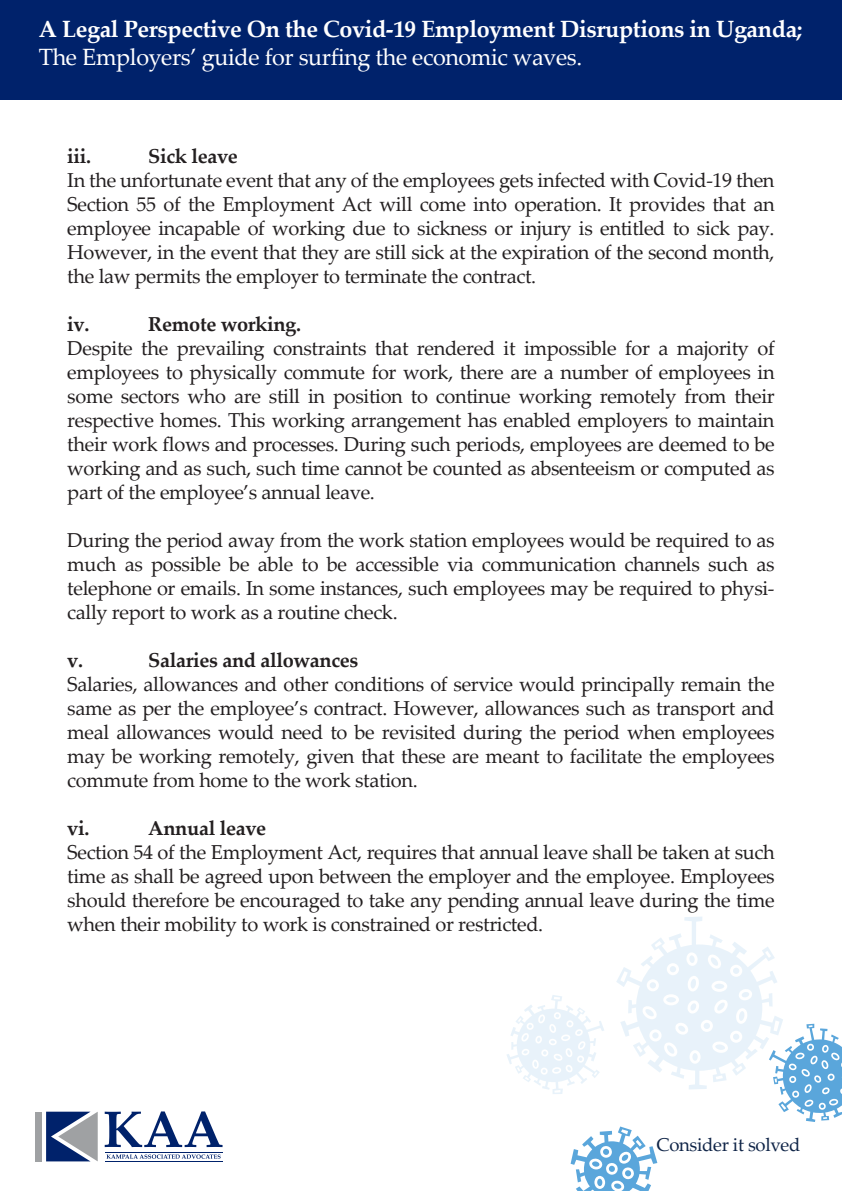
<style>
.page{position:relative;width:842px;height:1191px;background:#fff}
.page>*{position:absolute;margin:0;border:0;box-sizing:border-box;transform-origin:0 0}
.t1{font:700 23.6px "Palatino Linotype";letter-spacing:-.015em;color:#fff}
.t2{font:23.6px "Palatino Linotype";letter-spacing:-.015em;color:#fff}
.t3{font:20.2px/24px "Palatino Linotype";letter-spacing:-.015em;color:#231f20;text-align:justify}
.t4{font:700 20.2px "Palatino Linotype";letter-spacing:-.015em;color:#231f20}
.t5{font:18.6px "Palatino Linotype";letter-spacing:-.015em;color:#0f2447}
</style>
<div class="page">
<svg style="left:105px;top:1111px;width:118px;height:36px"></svg>
<hr style="left:105px;top:1151px;width:117px;height:1px;background:#00226b">
<hr style="left:105px;top:1161px;width:117px;height:1px;background:#00226b">
<svg style="left:107px;top:1154px;width:114px;height:4px"></svg>
<div style="left:35px;top:1111px;width:7px;height:50px;background:#9fa1a3"></div>
<svg style="left:46px;top:1111px;width:52px;height:50px"></svg>
<div style="left:0;top:0;width:842px;height:100px;background:#00226b"></div>
<svg style="left:507px;top:917px;width:335px;height:274px"></svg>
<p class="t1" style="left:39px;top:12px;width:765px">A Legal Perspective On the Covid-19 Employment Disruptions in Uganda;</p>
<p class="t2" style="left:39px;top:40px;width:545px">The Employers’ guide for surfing the economic waves.</p>
<p class="t4" style="left:67px;top:142px;width:25px">iii.</p>
<p class="t4" style="left:148px;top:142px;width:91px">Sick leave</p>
<p class="t3" style="left:67px;top:167px;width:709px">In the unfortunate event that any of the employees gets infected with Covid-19 then Section 55 of the Employment Act will come into operation. It provides that an employee incapable of working due to sickness or injury is entitled to sick pay.<br>However, in the event that they are still sick at the expiration of the second month, the law permits the employer to terminate the contract.</p>
<p class="t4" style="left:67px;top:310px;width:24px">iv.</p>
<p class="t4" style="left:148px;top:310px;width:154px">Remote working.</p>
<p class="t3" style="left:67px;top:335px;width:709px">Despite the prevailing constraints that rendered it impossible for a majority of employees to physically commute for work, there are a number of employees in some sectors who are still in position to continue working remotely from their respective homes. This working arrangement has enabled employers to maintain their work flows and processes. During such periods, employees are deemed to be working and as such, such time cannot be counted as absenteeism or computed as part of the employee’s annual leave.</p>
<p class="t3" style="left:67px;top:527px;width:709px">During the period away from the work station employees would be required to as much as possible be able to be accessible via communication channels such as telephone or emails. In some instances, such employees may be required to physi&shy;cally report to work as a routine check.</p>
<p class="t4" style="left:67px;top:646px;width:17px">v.</p>
<p class="t4" style="left:148px;top:646px;width:212px">Salaries and allowances</p>
<p class="t3" style="left:67px;top:671px;width:709px">Salaries, allowances and other conditions of service would principally remain the same as per the employee’s contract. However, allowances such as transport and meal allowances would need to be revisited during the period when employees may be working remotely, given that these are meant to facilitate the employees commute from home to the work station.</p>
<p class="t4" style="left:67px;top:814px;width:24px">vi.</p>
<p class="t4" style="left:148px;top:814px;width:119px">Annual leave</p>
<p class="t3" style="left:67px;top:839px;width:709px">Section 54 of the Employment Act, requires that annual leave shall be taken at such time as shall be agreed upon between the employer and the employee. Employees should therefore be encouraged to take any pending annual leave during the time when their mobility to work is constrained or restricted.</p>
<p class="t5" style="left:656px;top:1131px;width:145px">Consider it solved</p>
</div>
